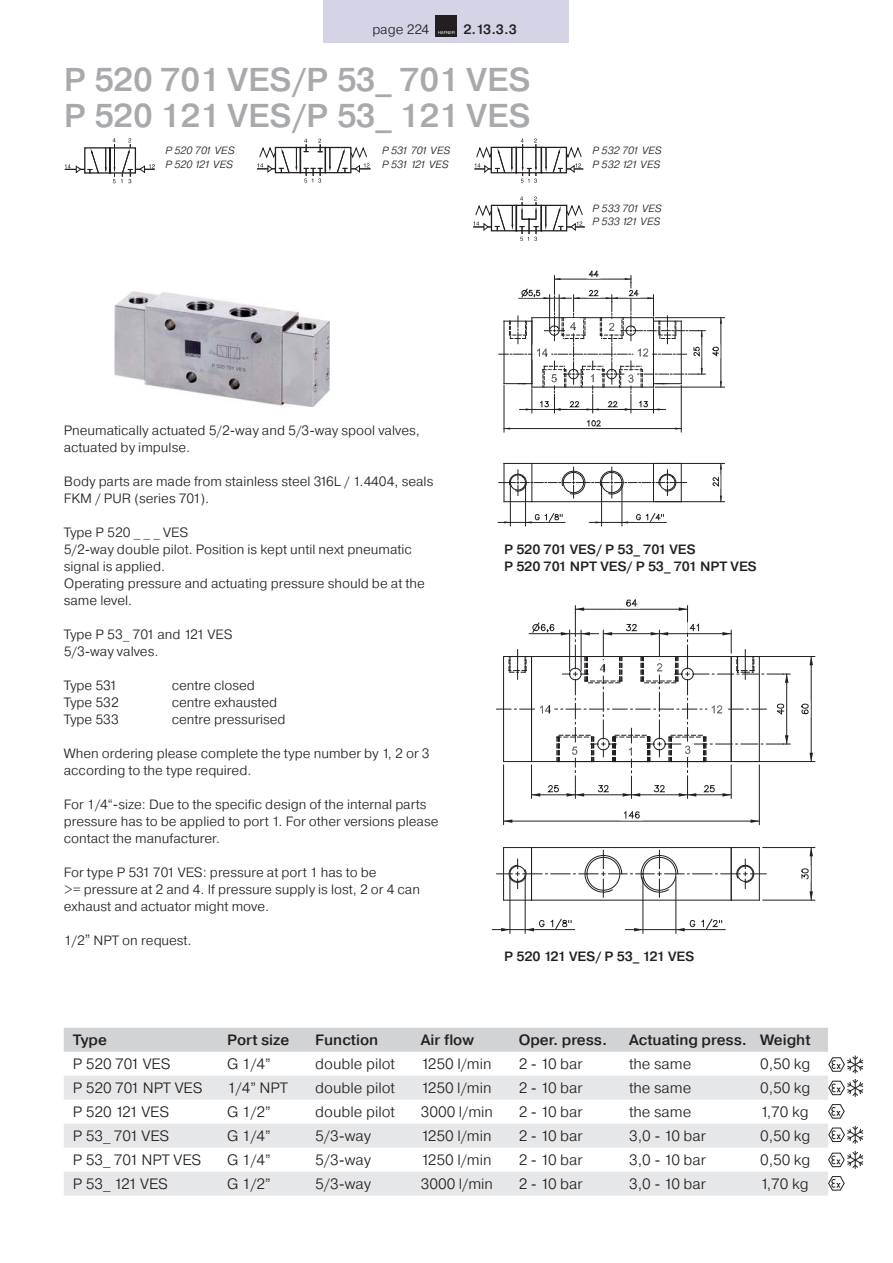
<style>
.page{position:relative;width:893px;height:1263px;background:#fff}
.page>*{position:absolute;margin:0;border:0;box-sizing:border-box;transform-origin:0 0}
.t1{font:500 33px/36px "Pragmatica";color:#a7a9ac}
.t2{font:300 15px "Pragmatica";color:#231f20}
.t3{font:500 15px "Pragmatica";color:#231f20}
.t4{font:300 13.5px/17px "Pragmatica";color:#231f20}
.t5{font:500 13.5px/17px "Pragmatica";color:#231f20}
.t6{font:italic 300 10.5px/13.5px "Pragmatica";color:#231f20}
.s1{font-size:15px}
</style>
<div class="page">
<img style="left:114px;top:291px;width:216px;height:115px">
<hr style="left:498px;top:522px;width:67px;height:1px;background:#231f20">
<hr style="left:504px;top:428px;width:177px;height:1px;background:#231f20">
<hr style="left:720px;top:318px;width:1px;height:69px;background:#231f20">
<hr style="left:589px;top:522px;width:77px;height:1px;background:#231f20">
<hr style="left:720px;top:463px;width:1px;height:39px;background:#231f20">
<hr style="left:510px;top:484px;width:1px;height:42px;background:#231f20">
<hr style="left:655px;top:501px;width:69px;height:1px;background:#231f20">
<hr style="left:681px;top:385px;width:1px;height:47px;background:#231f20">
<hr style="left:504px;top:385px;width:1px;height:47px;background:#231f20">
<hr style="left:622px;top:484px;width:1px;height:42px;background:#231f20">
<hr style="left:655px;top:463px;width:69px;height:1px;background:#231f20">
<hr style="left:655px;top:317px;width:69px;height:1px;background:#231f20">
<hr style="left:601px;top:484px;width:1px;height:42px;background:#231f20">
<hr style="left:525px;top:484px;width:1px;height:42px;background:#231f20">
<hr style="left:655px;top:387px;width:69px;height:1px;background:#231f20">
<svg style="left:499px;top:463px;width:187px;height:39px"></svg>
<svg style="left:525px;top:513px;width:40px;height:10px"></svg>
<svg style="left:712px;top:346px;width:7px;height:11px"></svg>
<svg style="left:636px;top:513px;width:28px;height:9px"></svg>
<svg style="left:587px;top:419px;width:14px;height:8px"></svg>
<svg style="left:712px;top:464px;width:10px;height:25px"></svg>
<svg style="left:499px;top:270px;width:206px;height:143px"></svg>
<hr style="left:811px;top:657px;width:1px;height:105px;background:#231f20">
<svg style="left:809px;top:657px;width:4px;height:8px"></svg>
<svg style="left:809px;top:753px;width:4px;height:8px"></svg>
<hr style="left:811px;top:848px;width:1px;height:52px;background:#231f20">
<svg style="left:809px;top:848px;width:4px;height:8px"></svg>
<svg style="left:809px;top:891px;width:4px;height:9px"></svg>
<hr style="left:503px;top:821px;width:256px;height:1px;background:#231f20">
<svg style="left:750px;top:819px;width:9px;height:4px"></svg>
<svg style="left:504px;top:819px;width:8px;height:4px"></svg>
<hr style="left:625px;top:929px;width:100px;height:1px;background:#231f20">
<svg style="left:634px;top:928px;width:9px;height:3px"></svg>
<hr style="left:492px;top:929px;width:83px;height:1px;background:#231f20">
<svg style="left:501px;top:928px;width:9px;height:3px"></svg>
<hr style="left:525px;top:877px;width:1px;height:56px;background:#231f20">
<hr style="left:759px;top:765px;width:1px;height:60px;background:#231f20">
<hr style="left:735px;top:761px;width:80px;height:1px;background:#231f20">
<hr style="left:735px;top:656px;width:80px;height:1px;background:#231f20">
<hr style="left:510px;top:877px;width:1px;height:56px;background:#231f20">
<hr style="left:643px;top:877px;width:1px;height:56px;background:#231f20">
<hr style="left:503px;top:765px;width:1px;height:60px;background:#231f20">
<hr style="left:763px;top:900px;width:52px;height:1px;background:#231f20">
<hr style="left:763px;top:847px;width:52px;height:1px;background:#231f20">
<hr style="left:676px;top:877px;width:1px;height:56px;background:#231f20">
<svg style="left:497px;top:847px;width:269px;height:54px"></svg>
<svg style="left:801px;top:703px;width:8px;height:12px"></svg>
<svg style="left:801px;top:868px;width:8px;height:12px"></svg>
<svg style="left:525px;top:918px;width:50px;height:13px"></svg>
<svg style="left:624px;top:810px;width:16px;height:9px"></svg>
<svg style="left:497px;top:599px;width:293px;height:199px"></svg>
<svg style="left:676px;top:918px;width:49px;height:13px"></svg>
<div style="left:324px;top:0;width:245px;height:43px;background:#d4d4e6"></div>
<div style="left:436px;top:15px;width:21px;height:21px;background:#231f20"></div>
<svg style="left:438px;top:31px;width:17px;height:3px"></svg>
<svg style="left:64px;top:1076px;width:764px;height:120px;fill:#e6e7e8"></svg>
<svg style="left:65px;top:138px;width:90px;height:45px"></svg>
<svg style="left:257px;top:139px;width:113px;height:44px"></svg>
<svg style="left:474px;top:138px;width:109px;height:45px"></svg>
<svg style="left:473px;top:196px;width:112px;height:45px"></svg>
<svg style="left:64px;top:1028px;width:800px;height:45px"></svg>
<svg style="left:828px;top:1104px;width:17px;height:15px"></svg>
<svg style="left:828px;top:1176px;width:17px;height:15px"></svg>
<svg style="left:828px;top:1079px;width:36px;height:18px"></svg>
<svg style="left:828px;top:1126px;width:36px;height:18px"></svg>
<svg style="left:828px;top:1151px;width:36px;height:18px"></svg>
<p class="t4" style="left:372px;top:22px;width:58px">page 224</p>
<h1 class="t1" style="left:64px;top:64px;width:468px">P 520 701 VES/P 53_ 701 VES<br>P 520 121 VES/P 53_ 121 VES</h1>
<p class="t5" style="left:463px;top:22px;width:55px">2.13.3.3</p>
<p class="t6" style="left:165px;top:145px;width:71px">P 520 701 VES<br>P 520 121 VES</p>
<p class="t6" style="left:382px;top:145px;width:70px">P 531 701 VES<br>P 531 121 VES</p>
<p class="t6" style="left:593px;top:145px;width:71px">P 532 701 VES<br>P 532 121 VES</p>
<p class="t6" style="left:593px;top:202px;width:71px">P 533 701 VES<br>P 533 121 VES</p>
<p class="t4" style="left:64px;top:423px;width:358px">Pneumatically actuated 5/2-way and 5/3-way spool valves, actuated by impulse.</p>
<p class="t4" style="left:64px;top:474px;width:371px">Body parts are made from stainless steel 316L / 1.4404, seals<br>FKM / PUR (series 701).</p>
<p class="t4" style="left:64px;top:525px;width:363px">Type P 520 _ _ _ VES<br>5/2-way double pilot. Position is kept until next pneumatic signal is applied.<br>Operating pressure and actuating pressure should be at the same level.</p>
<p class="t4" style="left:64px;top:627px;width:170px">Type P 53_ 701 and 121 VES<br>5/3-way valves.</p>
<p class="t4" style="left:64px;top:678px;width:55px">Type 531</p>
<p class="t4" style="left:172px;top:678px;width:85px">centre closed</p>
<p class="t4" style="left:64px;top:695px;width:57px">Type 532</p>
<p class="t4" style="left:172px;top:695px;width:107px">centre exhausted</p>
<p class="t4" style="left:64px;top:712px;width:57px">Type 533</p>
<p class="t4" style="left:172px;top:712px;width:115px">centre pressurised</p>
<p class="t4" style="left:64px;top:746px;width:367px">When ordering please complete the type number by 1, 2 or 3 according to the type required.</p>
<p class="t4" style="left:64px;top:797px;width:376px">For 1/4“-size: Due to the specific design of the internal parts pressure has to be applied to port 1. For other versions please contact the manufacturer.</p>
<p class="t4" style="left:64px;top:865px;width:358px">For type P 531 701 VES: pressure at port 1 has to be<br>&gt;= pressure at 2 and 4. If pressure supply is lost, 2 or 4 can exhaust and actuator might move.</p>
<p class="t4" style="left:64px;top:933px;width:129px">1/2<span class="s1">”</span> NPT on request.</p>
<p class="t5" style="left:504px;top:542px;width:254px">P 520 701 VES/ P 53_ 701 VES<br>P 520 701 NPT VES/ P 53_ 701 NPT VES</p>
<p class="t5" style="left:504px;top:949px;width:192px">P 520 121 VES/ P 53_ 121 VES</p>
<p class="t3" style="left:73px;top:1034px;width:36px">Type</p>
<p class="t3" style="left:227px;top:1034px;width:64px">Port size</p>
<p class="t3" style="left:315px;top:1034px;width:65px">Function</p>
<p class="t3" style="left:421px;top:1034px;width:55px">Air flow</p>
<p class="t3" style="left:519px;top:1034px;width:90px">Oper. press.</p>
<p class="t3" style="left:629px;top:1034px;width:183px">Actuating press. Weight</p>
<p class="t2" style="left:73px;top:1058px;width:99px">P 520 701 VES</p>
<p class="t2" style="left:227px;top:1058px;width:45px">G 1/4”</p>
<p class="t2" style="left:315px;top:1058px;width:81px">double pilot</p>
<p class="t2" style="left:421px;top:1058px;width:72px">1250 l/min</p>
<p class="t2" style="left:519px;top:1058px;width:65px">2 - 10 bar</p>
<p class="t2" style="left:629px;top:1058px;width:64px">the same</p>
<p class="t2" style="left:760px;top:1058px;width:52px">0,50 kg</p>
<p class="t2" style="left:73px;top:1082px;width:131px">P 520 701 NPT VES</p>
<p class="t2" style="left:227px;top:1082px;width:62px">1/4” NPT</p>
<p class="t2" style="left:315px;top:1082px;width:81px">double pilot</p>
<p class="t2" style="left:421px;top:1082px;width:72px">1250 l/min</p>
<p class="t2" style="left:519px;top:1082px;width:65px">2 - 10 bar</p>
<p class="t2" style="left:629px;top:1082px;width:64px">the same</p>
<p class="t2" style="left:760px;top:1082px;width:52px">0,50 kg</p>
<p class="t2" style="left:73px;top:1106px;width:98px">P 520 121 VES</p>
<p class="t2" style="left:227px;top:1106px;width:45px">G 1/2”</p>
<p class="t2" style="left:315px;top:1106px;width:81px">double pilot</p>
<p class="t2" style="left:421px;top:1106px;width:74px">3000 l/min</p>
<p class="t2" style="left:519px;top:1106px;width:65px">2 - 10 bar</p>
<p class="t2" style="left:629px;top:1106px;width:64px">the same</p>
<p class="t2" style="left:760px;top:1106px;width:50px">1,70 kg</p>
<p class="t2" style="left:73px;top:1130px;width:98px">P 53_ 701 VES</p>
<p class="t2" style="left:227px;top:1130px;width:45px">G 1/4”</p>
<p class="t2" style="left:315px;top:1130px;width:57px">5/3-way</p>
<p class="t2" style="left:421px;top:1130px;width:72px">1250 l/min</p>
<p class="t2" style="left:519px;top:1130px;width:65px">2 - 10 bar</p>
<p class="t2" style="left:629px;top:1130px;width:78px">3,0 - 10 bar</p>
<p class="t2" style="left:760px;top:1130px;width:52px">0,50 kg</p>
<p class="t2" style="left:73px;top:1154px;width:130px">P 53_ 701 NPT VES</p>
<p class="t2" style="left:227px;top:1154px;width:45px">G 1/4”</p>
<p class="t2" style="left:315px;top:1154px;width:57px">5/3-way</p>
<p class="t2" style="left:421px;top:1154px;width:72px">1250 l/min</p>
<p class="t2" style="left:519px;top:1154px;width:65px">2 - 10 bar</p>
<p class="t2" style="left:629px;top:1154px;width:78px">3,0 - 10 bar</p>
<p class="t2" style="left:760px;top:1154px;width:52px">0,50 kg</p>
<p class="t2" style="left:73px;top:1178px;width:97px">P 53_ 121 VES</p>
<p class="t2" style="left:227px;top:1178px;width:45px">G 1/2”</p>
<p class="t2" style="left:315px;top:1178px;width:57px">5/3-way</p>
<p class="t2" style="left:421px;top:1178px;width:74px">3000 l/min</p>
<p class="t2" style="left:519px;top:1178px;width:65px">2 - 10 bar</p>
<p class="t2" style="left:629px;top:1178px;width:78px">3,0 - 10 bar</p>
<p class="t2" style="left:760px;top:1178px;width:50px">1,70 kg</p>
</div>
